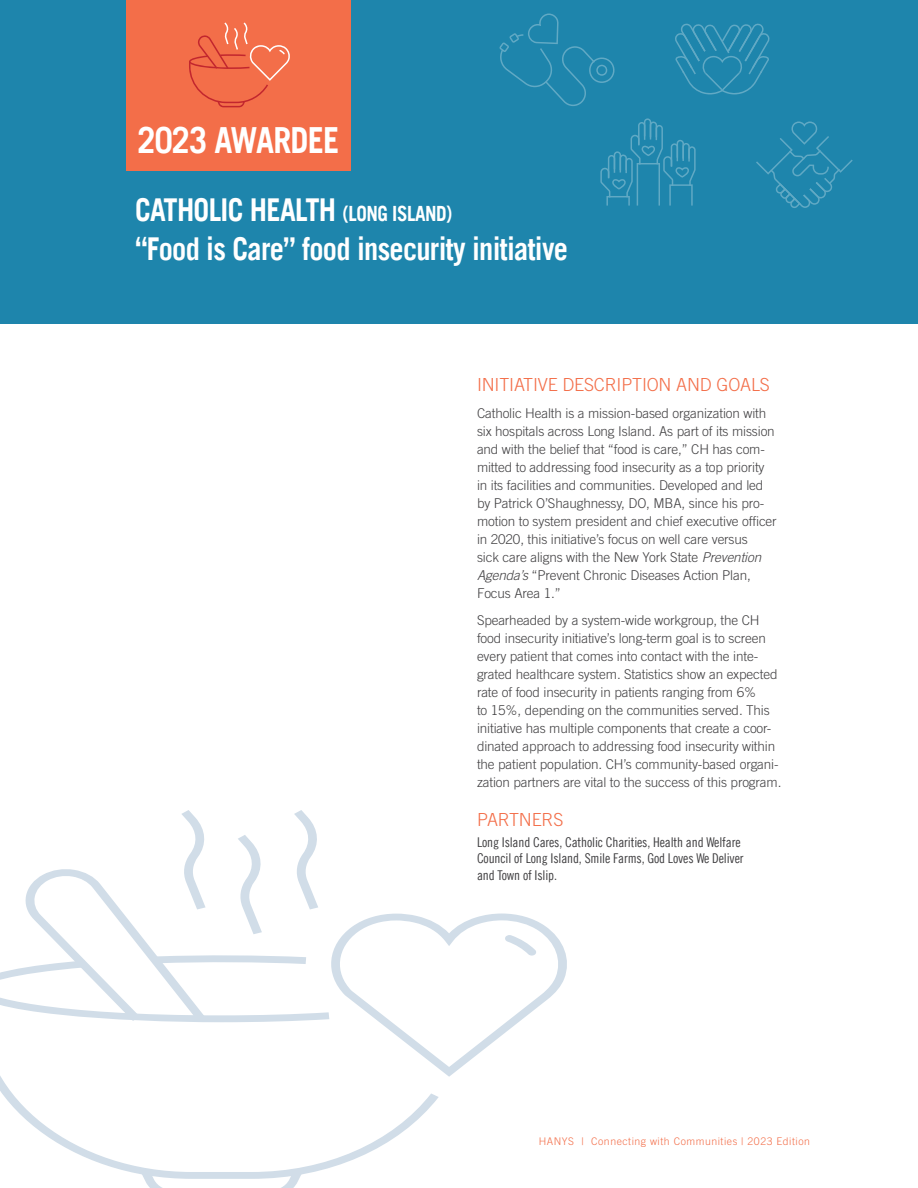
<style>
.page{position:relative;width:918px;height:1188px;background:#fff}
.page>*{position:absolute;margin:0;border:0;box-sizing:border-box;transform-origin:0 0}
.t1{font:700 36px "Trade Gothic LT";letter-spacing:-.025em;color:#fff;scale:.9 1}
.t2{font:700 31.5px/39px "Trade Gothic LT";letter-spacing:-.025em;color:#fff;scale:.9 1}
.t3{font:300 18px "Trade Gothic LT Std";letter-spacing:-.01em;color:#f36e49}
.t4{font:300 13.5px/18px "Trade Gothic LT Std";letter-spacing:-.01em;color:#414042}
.t5{font:13.5px/16.5px "Trade Gothic LT Cond Eighteen";letter-spacing:-.01em;color:#414042}
.t6{font:300 10.5px "Trade Gothic LT Std";letter-spacing:.05em;color:#f36e49}
.s1{font-size:21px}
.s2{font-style:italic}
</style>
<div class="page">
<div style="left:0;top:0;width:918px;height:324px;background:#1e85ac"></div>
<div style="left:126px;top:0;width:225px;height:171px;background:#f36e49"></div>
<svg style="left:189px;top:22px;width:101px;height:85px"></svg>
<svg style="left:499px;top:14px;width:116px;height:92px"></svg>
<svg style="left:675px;top:23px;width:95px;height:72px"></svg>
<svg style="left:600px;top:118px;width:96px;height:88px"></svg>
<svg style="left:756px;top:122px;width:97px;height:86px"></svg>
<svg style="left:0;top:1077px;width:439px;height:98px"></svg>
<svg style="left:142px;top:1171px;width:160px;height:17px"></svg>
<svg style="left:0;top:810px;width:567px;height:267px"></svg>
<h1 class="t1" style="left:138px;top:118px;width:226px">2023 AWARDEE</h1>
<h2 class="t2" style="left:135px;top:190px;width:483px">CATHOLIC HEALTH <span class="s1">(LONG ISLAND)<br></span>“Food is Care” food insecurity initiative</h2>
<h3 class="t3" style="left:477px;top:374px;width:294px">INITIATIVE DESCRIPTION AND GOALS</h3>
<p class="t4" style="left:477px;top:404px;width:301px">Catholic Health is a mission-based organization with six hospitals across Long Island. As part of its mission and with the belief that “food is care,” CH has com&shy;mitted to addressing food insecurity as a top priority in its facilities and communities. Developed and led by Patrick O’Shaughnessy, DO, MBA, since his pro&shy;motion to system president and chief executive officer in 2020, this initiative’s focus on well care versus<br>sick care aligns with the New York State <span class="s2">Prevention Agenda’s</span> “Prevent Chronic Diseases Action Plan, Focus Area 1.”</p>
<p class="t4" style="left:477px;top:611px;width:306px">Spearheaded by a system-wide workgroup, the CH food insecurity initiative’s long-term goal is to screen every patient that comes into contact with the inte&shy;grated healthcare system. Statistics show an expected rate of food insecurity in patients ranging from 6%<br>to 15%, depending on the communities served. This initiative has multiple components that create a coor&shy;dinated approach to addressing food insecurity within the patient population. CH’s community-based organi&shy;zation partners are vital to the success of this program.</p>
<h3 class="t3" style="left:477px;top:809px;width:88px">PARTNERS</h3>
<p class="t5" style="left:477px;top:834px;width:268px">Long Island Cares, Catholic Charities, Health and Welfare<br>Council of Long Island, Smile Farms, God Loves We Deliver and Town of Islip.</p>
<p class="t6" style="left:539px;top:1135px;width:273px">HANYS | Connecting with Communities | 2023 Edition</p>
</div>
